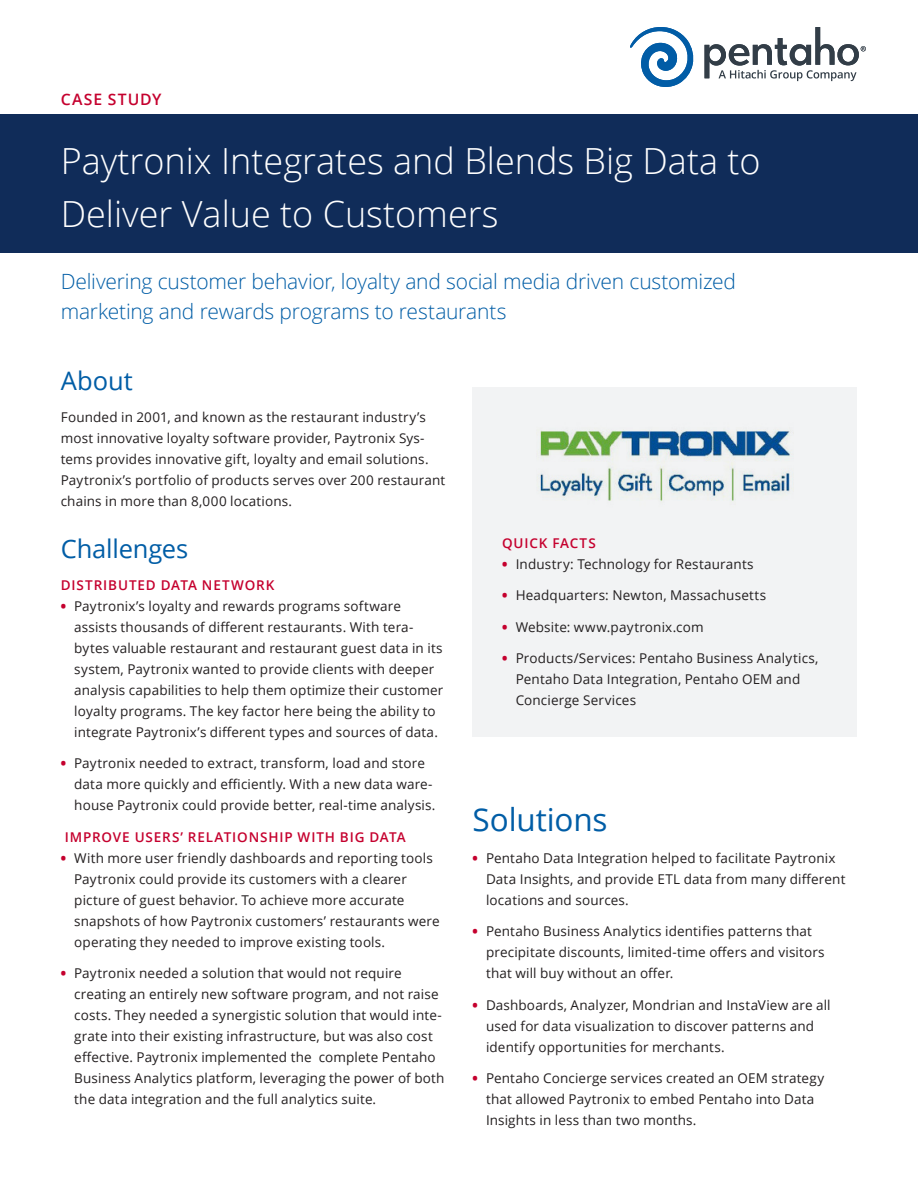
<style>
.page{position:relative;width:918px;height:1188px;background:#fff}
.page>*{position:absolute;margin:0;border:0;box-sizing:border-box;transform-origin:0 0}
.title{font:300 36px/52.5px "Open Sans";color:#fff}
.header{font:31.5px "Open Sans";letter-spacing:-.005em;color:#005da6}
.header-2{font:25.5px "Open Sans";letter-spacing:-.005em;color:#005da6}
.intro_copy{font:300 21px/30px "Open Sans";letter-spacing:-.01em;color:#005da6}
.t1{font:600 15.75px "Open Sans";letter-spacing:.065em;color:#c5002e}
.body_text{font:13.5px/21px "Open Sans";letter-spacing:.01em;color:#231f20}
.subhead{font:600 13.5px "Open Sans";letter-spacing:.06em;color:#c5002e}
.s1{font-weight:800;color:#c5002e}
</style>
<div class="page">
<div style="left:0;top:114px;width:918px;height:139px;background:#102c59"></div>
<svg style="left:705px;top:27px;width:161px;height:54px"></svg>
<svg style="left:630px;top:27px;width:64px;height:60px"></svg>
<div style="left:472px;top:387px;width:385px;height:349px;background:#f2f3f4"></div>
<img style="left:537px;top:430px;width:255px;height:71px">
<p class="t1" style="left:61px;top:88px;width:102px">CASE STUDY</p>
<p class="title" style="left:61px;top:134px;width:701px">Paytronix Integrates and Blends Big Data to<br>Deliver Value to Customers</p>
<p class="intro_copy" style="left:61px;top:265px;width:677px">Delivering customer behavior, loyalty and social media driven customized marketing and rewards programs to restaurants</p>
<p class="header-2" style="left:61px;top:363px;width:74px">About</p>
<p class="body_text" style="left:61px;top:406px;width:386px">Founded in 2001, and known as the restaurant industry’s most innovative loyalty software provider, Paytronix Sys&shy;tems provides innovative gift, loyalty and email solutions.<br>Paytronix’s portfolio of products serves over 200 restaurant chains in more than 8,000 locations.</p>
<p class="header-2" style="left:61px;top:531px;width:129px">Challenges</p>
<p class="subhead" style="left:61px;top:575px;width:215px">DISTRIBUTED DATA NETWORK</p>
<p class="body_text" style="left:74px;top:595px;width:371px;text-indent:-14px"><span class="s1">•</span> Paytronix’s loyalty and rewards programs software assists thousands of different restaurants. With tera&shy;bytes valuable restaurant and restaurant guest data in its system, Paytronix wanted to provide clients with deeper analysis capabilities to help them optimize their customer loyalty programs. The key factor here being the ability to integrate Paytronix’s different types and sources of data.</p>
<p class="body_text" style="left:74px;top:752px;width:363px;text-indent:-14px"><span class="s1">•</span> Paytronix needed to extract, transform, load and store data more quickly and efficiently. With a new data ware&shy;house Paytronix could provide better, real-time analysis.</p>
<p class="subhead" style="left:65px;top:827px;width:342px">IMPROVE USERS’ RELATIONSHIP WITH BIG DATA</p>
<p class="body_text" style="left:74px;top:847px;width:367px;text-indent:-14px"><span class="s1">•</span> With more user friendly dashboards and reporting tools Paytronix could provide its customers with a clearer picture of guest behavior. To achieve more accurate snapshots of how Paytronix customers’ restaurants were operating they needed to improve existing tools.</p>
<p class="body_text" style="left:74px;top:962px;width:372px;text-indent:-14px"><span class="s1">•</span> Paytronix needed a solution that would not require creating an entirely new software program, and not raise costs. They needed a synergistic solution that would inte&shy;grate into their existing infrastructure, but was also cost effective. Paytronix implemented the complete Pentaho Business Analytics platform, leveraging the power of both the data integration and the full analytics suite.</p>
<p class="subhead" style="left:502px;top:533px;width:95px">QUICK FACTS</p>
<p class="body_text" style="left:502px;top:553px;width:253px"><span class="s1">•</span> Industry: Technology for Restaurants</p>
<p class="body_text" style="left:502px;top:584px;width:266px"><span class="s1">•</span> Headquarters: Newton, Massachusetts</p>
<p class="body_text" style="left:502px;top:616px;width:203px"><span class="s1">•</span> Website: www.paytronix.com</p>
<p class="body_text" style="left:516px;top:647px;width:304px;text-indent:-14px"><span class="s1">•</span> Products/Services: Pentaho Business Analytics,<br>Pentaho Data Integration, Pentaho OEM and<br>Concierge Services</p>
<p class="header" style="left:472px;top:798px;width:136px">Solutions</p>
<p class="body_text" style="left:486px;top:847px;width:361px;text-indent:-14px"><span class="s1">•</span> Pentaho Data Integration helped to facilitate Paytronix<br>Data Insights, and provide ETL data from many different locations and sources.</p>
<p class="body_text" style="left:486px;top:920px;width:340px;text-indent:-14px"><span class="s1">•</span> Pentaho Business Analytics identifies patterns that precipitate discounts, limited-time offers and visitors that will buy without an offer.</p>
<p class="body_text" style="left:486px;top:994px;width:346px;text-indent:-14px"><span class="s1">•</span> Dashboards, Analyzer, Mondrian and InstaView are all used for data visualization to discover patterns and identify opportunities for merchants.</p>
<p class="body_text" style="left:486px;top:1067px;width:340px;text-indent:-14px"><span class="s1">•</span> Pentaho Concierge services created an OEM strategy that allowed Paytronix to embed Pentaho into Data<br>Insights in less than two months.</p>
</div>
